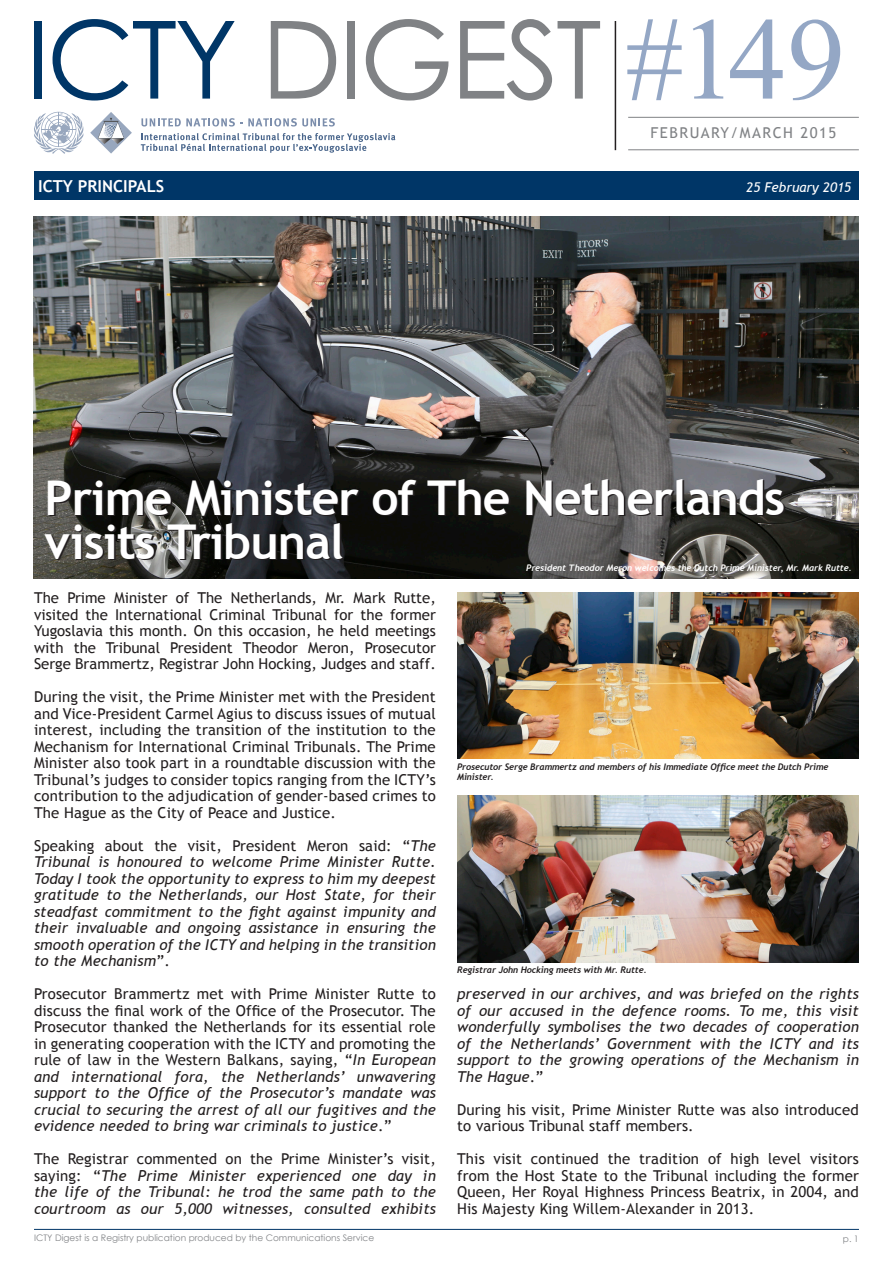
<style>
.page{position:relative;width:893px;height:1263px;background:#fff}
.page>*{position:absolute;margin:0;border:0;box-sizing:border-box;transform-origin:0 0}
.t1{font:108px "Century Gothic";letter-spacing:-.03em;color:#808285}
.t2{font:700 48px/43.5px "Trebuchet MS";letter-spacing:-.02em;color:#fff}
.t3{font:700 16.5px "Trebuchet MS";color:#fff}
.t4{font:15px/16.5px "Trebuchet MS";letter-spacing:.01em;color:#231f20;text-align:justify}
.t5{font:italic 15px/16.5px "Trebuchet MS";letter-spacing:.01em;color:#231f20;text-align:justify}
.t6{font:15px "Trebuchet MS";letter-spacing:.1em;color:#808285}
.t7{font:italic 13.5px "Trebuchet MS";color:#fff}
.t8{font:italic 700 9px/10.8px "Trebuchet";letter-spacing:-.01em;color:#231f20}
.t9{font:9px "Century Gothic";color:#828487}
.t10{font:italic 700 9px "Trebuchet";letter-spacing:-.01em;color:#fff}
.s1{color:#003667}
.s2{font-family:"Times New Roman";font-size:117px;color:#94a7c5}
.s3{font-style:normal}
.s4{font-style:italic}
</style>
<div class="page">
<img style="left:34px;top:217px;width:825px;height:362px">
<hr style="left:34px;top:1229px;width:825px;height:1px;background:#003667">
<hr style="left:615px;top:21px;width:1px;height:129px;background:#231f20">
<hr style="left:628px;top:149px;width:231px;height:1px;background:#808285">
<hr style="left:628px;top:117px;width:231px;height:1px;background:#808285">
<div style="left:34px;top:171px;width:825px;height:29px;background:#003667"></div>
<svg style="left:34px;top:112px;width:49px;height:42px"></svg>
<svg style="left:90px;top:112px;width:42px;height:42px"></svg>
<svg style="left:141px;top:118px;width:194px;height:9px"></svg>
<svg style="left:141px;top:133px;width:254px;height:20px"></svg>
<img style="left:457px;top:592px;width:402px;height:167px">
<img style="left:457px;top:796px;width:402px;height:166px">
<p class="t1" style="left:26px;top:-16px;width:821px"><span class="s1">ICTY</span> DIGEST <span class="s2">#149</span></p>
<p class="t6" style="left:651px;top:124px;width:187px">FEBRUARY/MARCH 2015</p>
<p class="t3" style="left:38px;top:175px;width:128px">ICTY PRINCIPALS</p>
<p class="t7" style="left:746px;top:179px;width:106px">25 February 2015</p>
<p class="t2" style="left:45px;top:476px;width:742px">Prime Minister of The Netherlands visits Tribunal</p>
<p class="t10" style="left:526px;top:562px;width:327px">President Theodor Meron welcomes the Dutch Prime Minister, Mr. Mark Rutte.</p>
<p class="t4" style="left:34px;top:590px;width:403px">The Prime Minister of The Netherlands, Mr. Mark Rutte, visited the International Criminal Tribunal for the former Yugoslavia this month. On this occasion, he held meetings with the Tribunal President Theodor Meron, Prosecutor Serge Brammertz, Registrar John Hocking, Judges and staff.</p>
<p class="t4" style="left:34px;top:689px;width:403px">During the visit, the Prime Minister met with the President and Vice-President Carmel Agius to discuss issues of mutual interest, including the transition of the institution to the Mechanism for International Criminal Tribunals. The Prime Minister also took part in a roundtable discussion with the Tribunal’s judges to consider topics ranging from the ICTY’s contribution to the adjudication of gender-based crimes to The Hague as the City of Peace and Justice.</p>
<p class="t5" style="left:34px;top:837px;width:403px"><span class="s3">Speaking about the visit, President Meron said: “</span>The Tribunal is honoured to welcome Prime Minister Rutte.<br>Today I took the opportunity to express to him my deepest gratitude to the Netherlands, our Host State, for their steadfast commitment to the fight against impunity and their invaluable and ongoing assistance in ensuring the smooth operation of the ICTY and helping in the transition to the Mechanism<span class="s3">”.</span></p>
<p class="t4" style="left:34px;top:986px;width:403px">Prosecutor Brammertz met with Prime Minister Rutte to discuss the final work of the Office of the Prosecutor. The Prosecutor thanked the Netherlands for its essential role in generating cooperation with the ICTY and promoting the rule of law in the Western Balkans, saying, “<span class="s4">In European and international fora, the Netherlands’ unwavering support to the Office of the Prosecutor’s mandate was crucial to securing the arrest of all our fugitives and the evidence needed to bring war criminals to justice</span>.”</p>
<p class="t5" style="left:34px;top:1151px;width:403px"><span class="s3">The Registrar commented on the Prime Minister’s visit, saying: “</span>The Prime Minister experienced one day in the life of the Tribunal: he trod the same path to the courtroom as our 5,000 witnesses, consulted exhibits</p>
<p class="t8" style="left:457px;top:761px;width:373px">Prosecutor Serge Brammertz and members of his Immediate Office meet the Dutch Prime<br>Minister.</p>
<p class="t8" style="left:457px;top:964px;width:191px">Registrar John Hocking meets with Mr. Rutte.</p>
<p class="t5" style="left:457px;top:986px;width:403px">preserved in our archives, and was briefed on the rights of our accused in the defence rooms. To me, this visit wonderfully symbolises the two decades of cooperation of the Netherlands’ Government with the ICTY and its support to the growing operations of the Mechanism in The Hague<span class="s3">.”</span></p>
<p class="t4" style="left:457px;top:1101px;width:403px">During his visit, Prime Minister Rutte was also introduced to various Tribunal staff members.</p>
<p class="t4" style="left:457px;top:1151px;width:403px">This visit continued the tradition of high level visitors from the Host State to the Tribunal including the former Queen, Her Royal Highness Princess Beatrix, in 2004, and His Majesty King Willem-Alexander in 2013.</p>
<p class="t9" style="left:34px;top:1232px;width:342px">ICTY Digest is a Registry publication produced by the Communications Service</p>
<p class="t9" style="left:843px;top:1232px;width:18px">p. 1</p>
</div>
